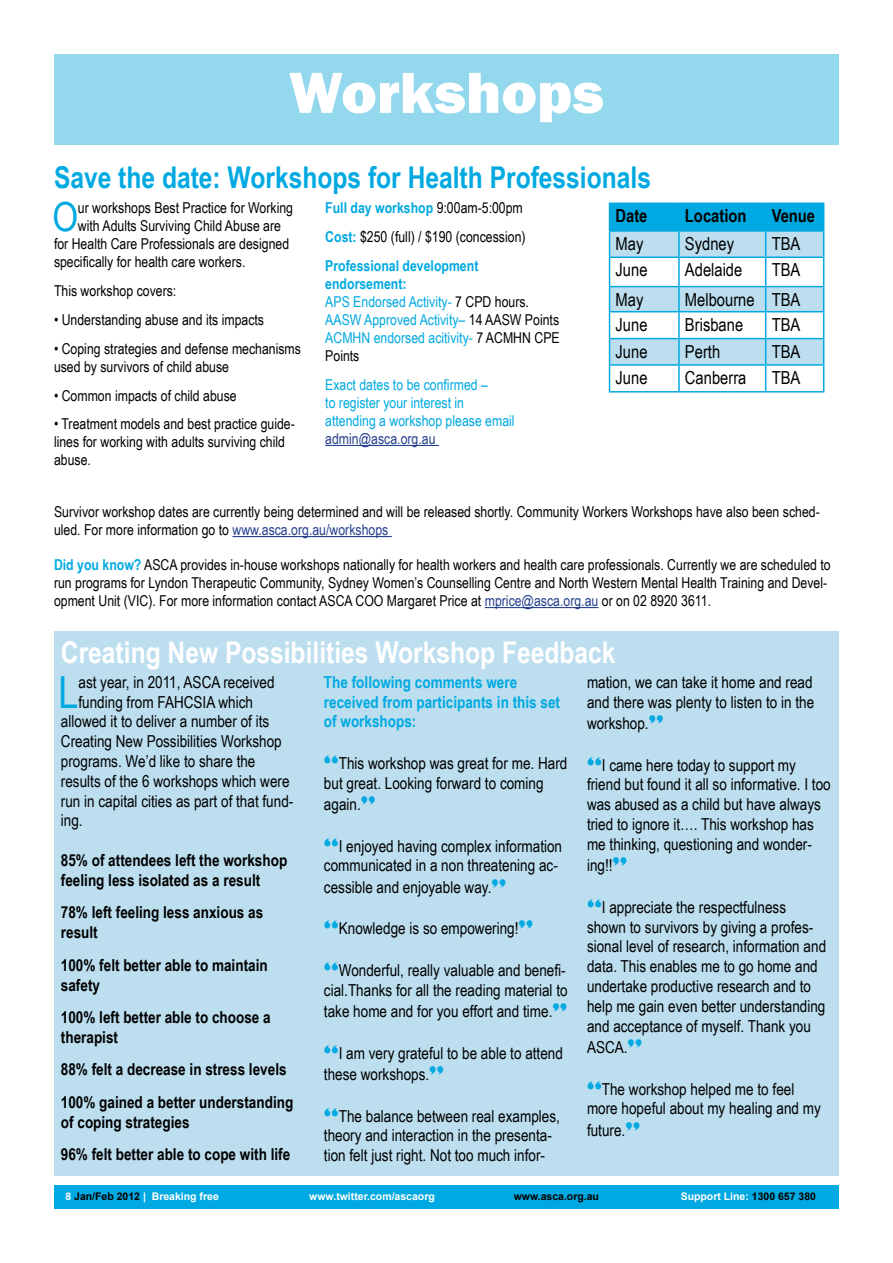
<style>
.page{position:relative;width:893px;height:1263px;background:#fff}
.page>*{position:absolute;margin:0;border:0;box-sizing:border-box;transform-origin:0 0}
.t1{font:800 60px "Franklin Gothic";color:#fff}
.t2{font:44.1px "Arial Narrow";color:#00a9e1}
.t3{font:40.2px "Arial Narrow";color:#00a9e1}
.t4{font:700 30px "Arial Narrow";color:#00a9e1}
.t5{font:700 30px "Arial Narrow";color:#fff}
.t6{font:18px "Arial Narrow";color:#000}
.t7{font:700 18px "Arial Narrow";color:#000}
.t8{font:16.5px/19.8px "Arial Narrow";color:#000}
.t9{font:700 16.5px/19.8px "Arial Narrow";color:#000}
.t10{font:700 16.5px/19.8px "Arial Narrow";color:#00a9e1}
.t11{font:15px/18px "Arial Narrow";color:#000}
.t12{font:15px/18px "Arial Narrow";color:#00a9e1}
.t13{font:700 15px/28.8px "Arial Narrow";color:#00a9e1}
.t14{font:15px "Arial Narrow";color:#25408f}
.t15{font:700 10.5px "Arial";color:#fff}
.t16{font:700 10.5px "Arial";color:#000}
.s1{font-weight:400;color:#000}
.s2{font-weight:700}
.s3{color:#000}
.s4{color:#25408f}
.s5{font-weight:700;color:#00a9e1}
.s6{font-family:"Gill Sans";font-weight:800;font-size:18px;color:#00a9e1}
</style>
<div class="page">
<div style="left:54px;top:631px;width:785px;height:545px;background:#bcdeef"></div>
<div style="left:54px;top:1185px;width:785px;height:24px;background:#00a9e1"></div>
<hr style="left:325px;top:445px;width:114px;height:1px;background:#25408f">
<hr style="left:609px;top:391px;width:70px;height:2px;background:#00a9e1">
<hr style="left:679px;top:391px;width:87px;height:2px;background:#00a9e1">
<hr style="left:766px;top:391px;width:58px;height:2px;background:#00a9e1">
<svg style="left:609px;top:203px;width:215px;height:188px"></svg>
<hr style="left:609px;top:230px;width:70px;height:2px;background:#00a9e1">
<hr style="left:679px;top:230px;width:87px;height:2px;background:#00a9e1">
<hr style="left:766px;top:230px;width:58px;height:2px;background:#00a9e1">
<hr style="left:232px;top:536px;width:160px;height:1px;background:#25408f">
<hr style="left:485px;top:607px;width:113px;height:1px;background:#25408f">
<div style="left:54px;top:54px;width:785px;height:91px;background:#93d8ec"></div>
<h1 class="t1" style="left:289px;top:54px;width:317px">Workshops</h1>
<h3 class="t4" style="left:54px;top:154px;width:598px">Save the date: Workshops for Health Professionals</h3>
<h3 class="t3" style="left:52px;top:188px;width:27px">O</h3>
<p class="t11" style="left:78px;top:199px;width:217px">ur workshops Best Practice for Working</p>
<p class="t11" style="left:78px;top:217px;width:205px">with Adults Surviving Child Abuse are</p>
<p class="t11" style="left:54px;top:235px;width:237px">for Health Care Professionals are designed</p>
<p class="t11" style="left:54px;top:253px;width:193px">specifically for health care workers.</p>
<p class="t11" style="left:54px;top:281px;width:124px">This workshop covers:</p>
<p class="t11" style="left:54px;top:310px;width:212px">• Understanding abuse and its impacts</p>
<p class="t11" style="left:54px;top:339px;width:249px">• Coping strategies and defense mechanisms used by survivors of child abuse</p>
<p class="t11" style="left:54px;top:386px;width:184px">• Common impacts of child abuse</p>
<p class="t11" style="left:54px;top:415px;width:242px">• Treatment models and best practice guide&shy;lines for working with adults surviving child abuse.</p>
<p class="t13" style="left:325px;top:193px;width:202px">Full day workshop <span class="s1">9:00am-5:00pm<br></span>Cost: <span class="s1">$250 (full) / $190 (concession)<br></span>Professional development</p>
<p class="t12" style="left:325px;top:274px;width:236px"><span class="s2">endorsement:<br></span>APS Endorsed Activity- <span class="s3">7 CPD hours.<br></span>AASW Approved Activity– <span class="s3">14 AASW Points<br></span>ACMHN endorsed acitivity- <span class="s3">7 ACMHN CPE<br>Points</span></p>
<p class="t12" style="left:325px;top:375px;width:191px">Exact dates to be confirmed –<br>to register your interest in attending a workshop please email</p>
<p class="t14" style="left:325px;top:428px;width:112px">admin@asca.org.au</p>
<p class="t7" style="left:615px;top:202px;width:33px">Date</p>
<p class="t7" style="left:685px;top:202px;width:63px">Location</p>
<p class="t7" style="left:772px;top:202px;width:45px">Venue</p>
<p class="t6" style="left:615px;top:230px;width:29px">May</p>
<p class="t6" style="left:685px;top:230px;width:51px">Sydney</p>
<p class="t6" style="left:772px;top:230px;width:30px">TBA</p>
<p class="t6" style="left:615px;top:257px;width:34px">June</p>
<p class="t6" style="left:685px;top:257px;width:59px">Adelaide</p>
<p class="t6" style="left:772px;top:257px;width:30px">TBA</p>
<p class="t6" style="left:615px;top:286px;width:29px">May</p>
<p class="t6" style="left:685px;top:286px;width:117px">Melbourne TBA</p>
<p class="t6" style="left:615px;top:311px;width:34px">June</p>
<p class="t6" style="left:685px;top:311px;width:60px">Brisbane</p>
<p class="t6" style="left:772px;top:311px;width:30px">TBA</p>
<p class="t6" style="left:615px;top:338px;width:34px">June</p>
<p class="t6" style="left:685px;top:338px;width:37px">Perth</p>
<p class="t6" style="left:772px;top:338px;width:30px">TBA</p>
<p class="t6" style="left:615px;top:364px;width:34px">June</p>
<p class="t6" style="left:685px;top:364px;width:63px">Canberra</p>
<p class="t6" style="left:772px;top:364px;width:30px">TBA</p>
<p class="t11" style="left:54px;top:502px;width:767px">Survivor workshop dates are currently being determined and will be released shortly. Community Workers Workshops have also been sched&shy;uled. For more information go to <span class="s4">www.asca.org.au/workshops</span></p>
<p class="t11" style="left:54px;top:555px;width:778px"><span class="s5">Did you know?</span> ASCA provides in-house workshops nationally for health workers and health care professionals. Currently we are scheduled to run programs for Lyndon Therapeutic Community, Sydney Women’s Counselling Centre and North Western Mental Health Training and Devel&shy;opment Unit (VIC). For more information contact ASCA COO Margaret Price at <span class="s4">mprice@asca.org.au</span> or on 02 8920 3611.</p>
<h3 class="t5" style="left:61px;top:630px;width:556px">Creating New Possibilities Workshop Feedback</h3>
<h2 class="t2" style="left:58px;top:660px;width:22px">L</h2>
<p class="t8" style="left:78px;top:671px;width:198px">ast year, in 2011, ASCA received</p>
<p class="t8" style="left:78px;top:691px;width:176px">funding from FAHCSIA which</p>
<p class="t8" style="left:61px;top:711px;width:210px">allowed it to deliver a number of its</p>
<p class="t8" style="left:61px;top:731px;width:222px">Creating New Possibilities Workshop</p>
<p class="t8" style="left:61px;top:751px;width:196px">programs. We’d like to share the</p>
<p class="t8" style="left:61px;top:770px;width:230px">results of the 6 workshops which were</p>
<p class="t8" style="left:61px;top:790px;width:234px">run in capital cities as part of that fund-</p>
<p class="t8" style="left:61px;top:810px;width:23px">ing.</p>
<p class="t9" style="left:61px;top:849px;width:228px">85% of attendees left the workshop feeling less isolated as a result</p>
<p class="t9" style="left:61px;top:902px;width:204px">78% left feeling less anxious as result</p>
<p class="t9" style="left:61px;top:954px;width:208px">100% felt better able to maintain safety</p>
<p class="t9" style="left:61px;top:1006px;width:211px">100% left better able to choose a therapist</p>
<p class="t9" style="left:61px;top:1052px;width:234px;line-height:32.5px">88% felt a decrease in stress levels<br>100% gained a better understanding</p>
<p class="t9" style="left:61px;top:1105px;width:231px;line-height:32.5px">of coping strategies<br>96% felt better able to cope with life</p>
<p class="t10" style="left:324px;top:671px;width:238px">The following comments were received from participants in this set of workshops:</p>
<p class="t8" style="left:324px;top:752px;width:245px"><span class="s6">“</span>This workshop was great for me. Hard but great. Looking forward to coming</p>
<p class="t8" style="left:324px;top:794px;width:53px">again.<span class="s6">”</span></p>
<p class="t8" style="left:324px;top:835px;width:240px"><span class="s6">“</span>I enjoyed having complex information communicated in a non threatening ac-</p>
<p class="t8" style="left:324px;top:877px;width:184px">cessible and enjoyable way.<span class="s6">”</span></p>
<p class="t8" style="left:324px;top:918px;width:211px"><span class="s6">“</span>Knowledge is so empowering!<span class="s6">”</span></p>
<p class="t8" style="left:324px;top:959px;width:245px"><span class="s6">“</span>Wonderful, really valuable and benefi&shy;cial.Thanks for all the reading material to</p>
<p class="t8" style="left:324px;top:1001px;width:245px">take home and for you effort and time.<span class="s6">”</span></p>
<p class="t8" style="left:324px;top:1041px;width:240px;line-height:21.6px"><span class="s6">“</span>I am very grateful to be able to attend these workshops.<span class="s6">”</span></p>
<p class="t8" style="left:324px;top:1105px;width:237px"><span class="s6">“</span>The balance between real examples, theory and interaction in the presenta&shy;tion felt just right. Not too much infor-</p>
<p class="t8" style="left:587px;top:671px;width:229px">mation, we can take it home and read and there was plenty to listen to in the</p>
<p class="t8" style="left:587px;top:713px;width:78px">workshop.<span class="s6">”</span></p>
<p class="t8" style="left:587px;top:754px;width:245px"><span class="s6">“</span>I came here today to support my friend but found it all so informative. I too was abused as a child but have always tried to ignore it…. This workshop has me thinking, questioning and wonder-</p>
<p class="t8" style="left:587px;top:855px;width:42px">ing!!<span class="s6">”</span></p>
<p class="t8" style="left:587px;top:896px;width:241px"><span class="s6">“</span>I appreciate the respectfulness shown to survivors by giving a profes&shy;sional level of research, information and data. This enables me to go home and undertake productive research and to help me gain even better understanding and acceptance of myself. Thank you</p>
<p class="t8" style="left:587px;top:1037px;width:57px">ASCA.<span class="s6">”</span></p>
<p class="t8" style="left:587px;top:1078px;width:235px"><span class="s6">“</span>The workshop helped me to feel more hopeful about my healing and my</p>
<p class="t8" style="left:587px;top:1120px;width:55px">future.<span class="s6">”</span></p>
<p class="t15" style="left:65px;top:1189px;width:155px">8 <span class="s3">Jan/Feb 2012</span> | Breaking free</p>
<p class="t15" style="left:309px;top:1189px;width:127px">www.twitter.com/ascaorg</p>
<p class="t16" style="left:514px;top:1189px;width:87px">www.asca.org.au</p>
<p class="t15" style="left:681px;top:1189px;width:137px">Support Line: <span class="s3">1300 657 380</span></p>
</div>
